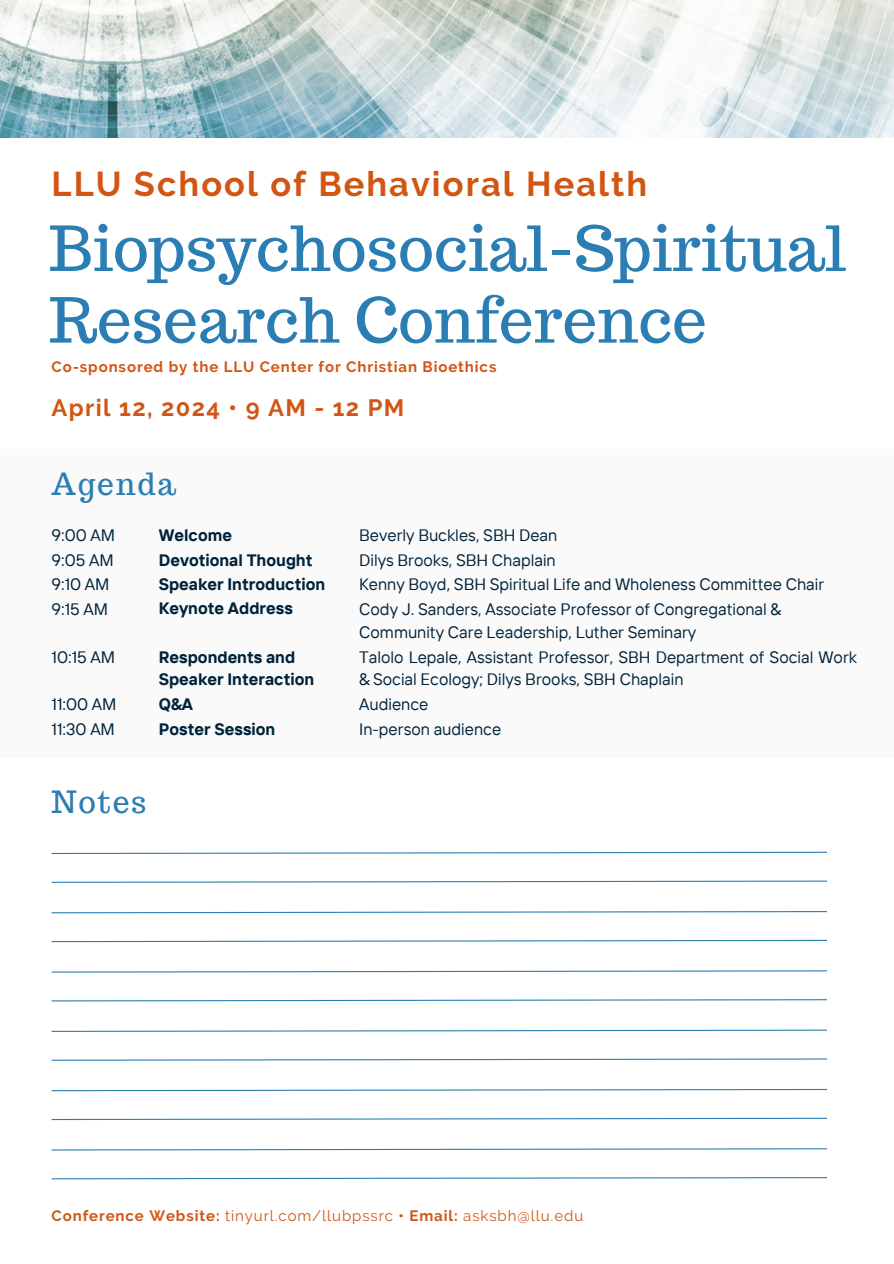
<style>
.page{position:relative;width:894px;height:1264px;background:#fff}
.page>*{position:absolute;margin:0;border:0;box-sizing:border-box;transform-origin:0 0}
.t1{font:61.95px/71.6px "Trocchi";color:#2b7eb3}
.t2{font:700 34.35px "Raleway";letter-spacing:.06em;color:#d15614}
.t3{font:30px "Trocchi";letter-spacing:.06em;color:#2b7eb3}
.t4{font:700 23.7px "Raleway";letter-spacing:.06em;color:#d15614}
.t5{font:16.5px/22.5px "TT Interphases";color:#00223a}
.t6{font:700 16.5px/22.5px "TT Interphases";color:#00223a}
.t7{font:15px "Raleway";letter-spacing:.06em;color:#d15614}
.t8{font:700 15px "Raleway";letter-spacing:.06em;color:#d15614}
.s1{font-weight:700}
</style>
<div class="page">
<img style="left:0;top:0;width:893px;height:137px">
<div style="left:0;top:449px;width:893px;height:309px;background:#fafafa"></div>
<svg style="left:51px;top:911px;width:776px;height:2px"></svg>
<svg style="left:51px;top:939px;width:776px;height:3px"></svg>
<svg style="left:51px;top:970px;width:776px;height:3px"></svg>
<svg style="left:51px;top:999px;width:776px;height:3px"></svg>
<svg style="left:51px;top:1029px;width:776px;height:3px"></svg>
<svg style="left:51px;top:1058px;width:776px;height:3px"></svg>
<svg style="left:51px;top:1088px;width:776px;height:3px"></svg>
<svg style="left:51px;top:1117px;width:776px;height:3px"></svg>
<svg style="left:51px;top:1148px;width:776px;height:3px"></svg>
<svg style="left:51px;top:1177px;width:776px;height:2px"></svg>
<svg style="left:51px;top:851px;width:776px;height:3px"></svg>
<svg style="left:51px;top:880px;width:776px;height:3px"></svg>
<p class="t2" style="left:52px;top:164px;width:597px">LLU School of Behavioral Health</p>
<h2 class="t1" style="left:49px;top:212px;width:798px">Biopsychosocial-Spiritual<br>Research Conference</h2>
<p class="t8" style="left:52px;top:358px;width:446px">Co-sponsored by the LLU Center for Christian Bioethics</p>
<p class="t4" style="left:52px;top:394px;width:354px">April 12, 2024 • 9 AM - 12 PM</p>
<h4 class="t3" style="left:52px;top:464px;width:126px">Agenda</h4>
<p class="t5" style="left:52px;top:523px;width:65px">9:00 AM</p>
<p class="t6" style="left:159px;top:523px;width:75px">Welcome</p>
<p class="t5" style="left:359px;top:523px;width:200px">Beverly Buckles, SBH Dean</p>
<p class="t5" style="left:52px;top:548px;width:63px">9:05 AM</p>
<p class="t6" style="left:159px;top:548px;width:155px">Devotional Thought</p>
<p class="t5" style="left:359px;top:548px;width:198px">Dilys Brooks, SBH Chaplain</p>
<h3 class="t5" style="left:52px;top:573px;width:59px">9:10 AM</h3>
<p class="t6" style="left:159px;top:573px;width:168px">Speaker Introduction</p>
<p class="t5" style="left:359px;top:573px;width:466px">Kenny Boyd, SBH Spiritual Life and Wholeness Committee Chair</p>
<p class="t5" style="left:52px;top:598px;width:58px">9:15 AM</p>
<p class="t6" style="left:159px;top:596px;width:135px">Keynote Address</p>
<p class="t5" style="left:359px;top:598px;width:423px">Cody J. Sanders, Associate Professor of Congregational &amp;<br>Community Care Leadership, Luther Seminary</p>
<p class="t5" style="left:52px;top:645px;width:65px">10:15 AM</p>
<p class="t6" style="left:159px;top:645px;width:157px">Respondents and<br>Speaker Interaction</p>
<p class="t5" style="left:359px;top:645px;width:499px">Talolo Lepale, Assistant Professor, SBH Department of Social Work &amp; Social Ecology; Dilys Brooks, SBH Chaplain</p>
<p class="t5" style="left:52px;top:692px;width:66px">11:00 AM</p>
<p class="t6" style="left:159px;top:692px;width:36px">Q&amp;A</p>
<p class="t5" style="left:359px;top:692px;width:71px">Audience</p>
<p class="t5" style="left:52px;top:717px;width:65px">11:30 AM</p>
<p class="t6" style="left:159px;top:717px;width:118px">Poster Session</p>
<p class="t5" style="left:359px;top:717px;width:143px">In-person audience</p>
<h1 class="t3" style="left:52px;top:782px;width:96px">Notes</h1>
<h3 class="t7" style="left:52px;top:1206px;width:533px"><span class="s1">Conference Website:</span> tinyurl.com/llubpssrc <span class="s1">• Email:</span> asksbh@llu.edu</h3>
</div>
